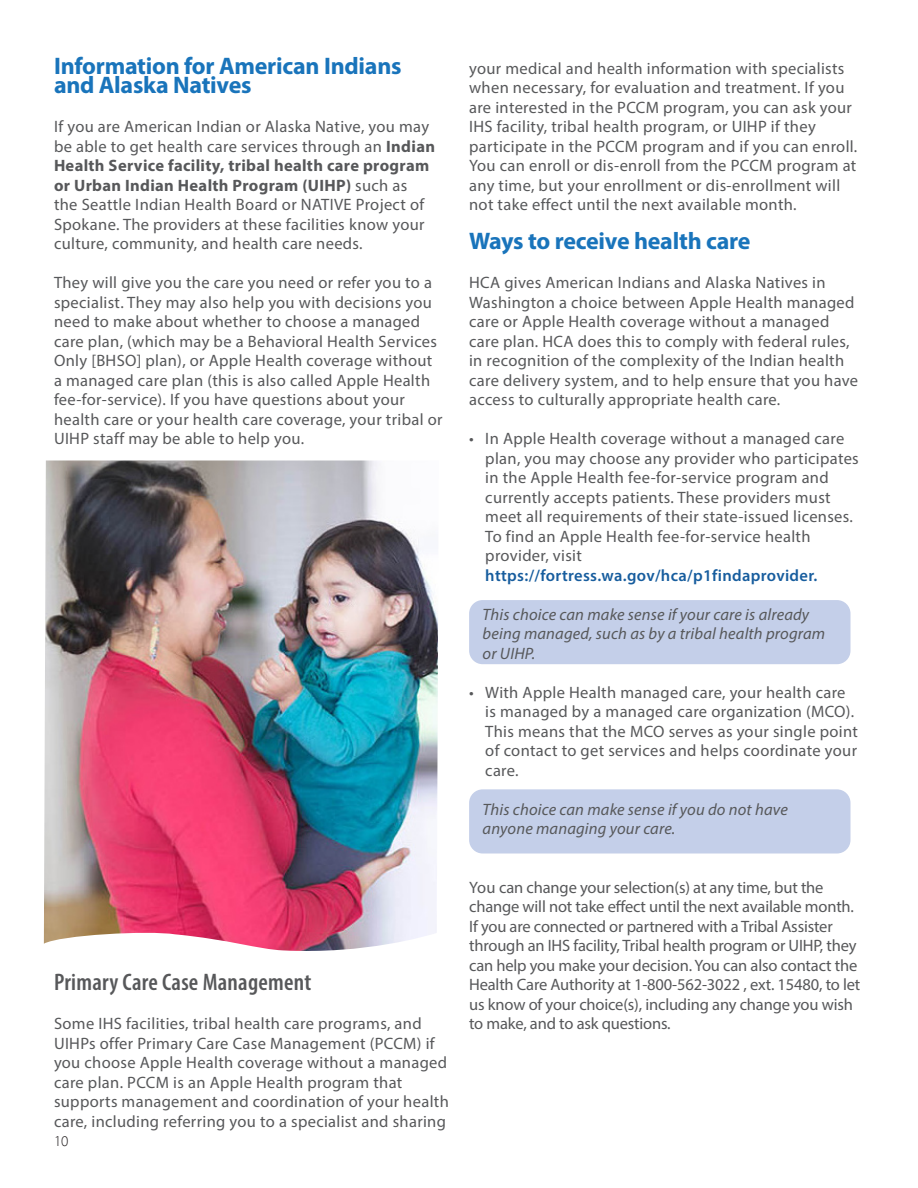
<style>
.page{position:relative;width:918px;height:1188px;background:#fff}
.page>*{position:absolute;margin:0;border:0;box-sizing:border-box;transform-origin:0 0}
.H2_-_Subtitle{font:700 24px/19.5px "Myriad Pro";letter-spacing:-.01em;color:#1974bb}
.H3_-_body{font:600 condensed 24px "Myriad Pro";letter-spacing:.01em;color:#57585a}
.H3_-_body-2{font:16.5px/19.5px "Myriad Pro";letter-spacing:.02em;color:#57585a}
.H3_-_body-3{font:16.5px/19.5px "Myriad Pro";letter-spacing:-.01em;color:#57585a}
.H3_-_Caption{font:italic 16.5px/19.5px "Myriad Pro";letter-spacing:.01em;color:#57585a}
.t1{font:300 15px "Myriad Pro";color:#231f20}
.s1{font-weight:700}
.s2{font-weight:600;color:#175d9e}
</style>
<div class="page">
<img style="left:44px;top:460px;width:394px;height:491px">
<div style="left:469px;top:600px;width:382px;height:64px;background:#c4cfe9;border-radius:14px"></div>
<div style="left:469px;top:789px;width:382px;height:65px;background:#c4cfe9;border-radius:14px"></div>
<p class="H2_-_Subtitle" style="left:54px;top:55px;width:349px">Information for American Indians and Alaska Natives</p>
<p class="H3_-_body-2" style="left:54px;top:116px;width:383px">If you are American Indian or Alaska Native, you may be able to get health care services through an <span class="s1">Indian Health Service facility, tribal health care program or Urban Indian Health Program (UIHP)</span> such as<br>the Seattle Indian Health Board or NATIVE Project of Spokane. The providers at these facilities know your culture, community, and health care needs.</p>
<p class="H3_-_body-2" style="left:54px;top:272px;width:390px">They will give you the care you need or refer you to a specialist. They may also help you with decisions you need to make about whether to choose a managed care plan, (which may be a Behavioral Health Services Only [BHSO] plan), or Apple Health coverage without a managed care plan (this is also called Apple Health fee-for-service). If you have questions about your health care or your health care coverage, your tribal or UIHP staff may be able to help you.</p>
<p class="H3_-_body" style="left:54px;top:967px;width:259px">Primary Care Case Management</p>
<p class="H3_-_body-2" style="left:54px;top:1013px;width:396px">Some IHS facilities, tribal health care programs, and UIHPs offer Primary Care Case Management (PCCM) if you choose Apple Health coverage without a managed care plan. PCCM is an Apple Health program that supports management and coordination of your health care, including referring you to a specialist and sharing</p>
<p class="t1" style="left:54px;top:1132px;width:16px">10</p>
<p class="H3_-_body-2" style="left:469px;top:58px;width:390px">your medical and health information with specialists when necessary, for evaluation and treatment. If you are interested in the PCCM program, you can ask your IHS facility, tribal health program, or UIHP if they participate in the PCCM program and if you can enroll.<br>You can enroll or dis-enroll from the PCCM program at any time, but your enrollment or dis-enrollment will not take effect until the next available month.</p>
<p class="H2_-_Subtitle" style="left:469px;top:230px;width:283px">Ways to receive health care</p>
<p class="H3_-_body-2" style="left:469px;top:272px;width:391px">HCA gives American Indians and Alaska Natives in Washington a choice between Apple Health managed care or Apple Health coverage without a managed care plan. HCA does this to comply with federal rules, in recognition of the complexity of the Indian health care delivery system, and to help ensure that you have access to culturally appropriate health care.</p>
<p class="H3_-_body-2" style="left:485px;top:428px;width:375px;text-indent:-16px">• In Apple Health coverage without a managed care plan, you may choose any provider who participates in the Apple Health fee-for-service program and currently accepts patients. These providers must meet all requirements of their state-issued licenses.<br>To find an Apple Health fee-for-service health provider, visit <span class="s2">https://fortress.wa.gov/hca/p1findaprovider.</span></p>
<p class="H3_-_Caption" style="left:483px;top:604px;width:344px">This choice can make sense if your care is already being managed, such as by a tribal health program or UIHP.</p>
<p class="H3_-_body-2" style="left:485px;top:682px;width:374px;text-indent:-16px">• With Apple Health managed care, your health care is managed by a managed care organization (MCO).<br>This means that the MCO serves as your single point of contact to get services and helps coordinate your care.</p>
<p class="H3_-_Caption" style="left:483px;top:799px;width:307px">This choice can make sense if you do not have anyone managing your care.</p>
<p class="H3_-_body-3" style="left:469px;top:877px;width:393px">You can change your selection(s) at any time, but the change will not take effect until the next available month.<br>If you are connected or partnered with a Tribal Assister through an IHS facility, Tribal health program or UIHP, they can help you make your decision. You can also contact the Health Care Authority at 1-800-562-3022 , ext. 15480, to let us know of your choice(s), including any change you wish to make, and to ask questions.</p>
</div>
